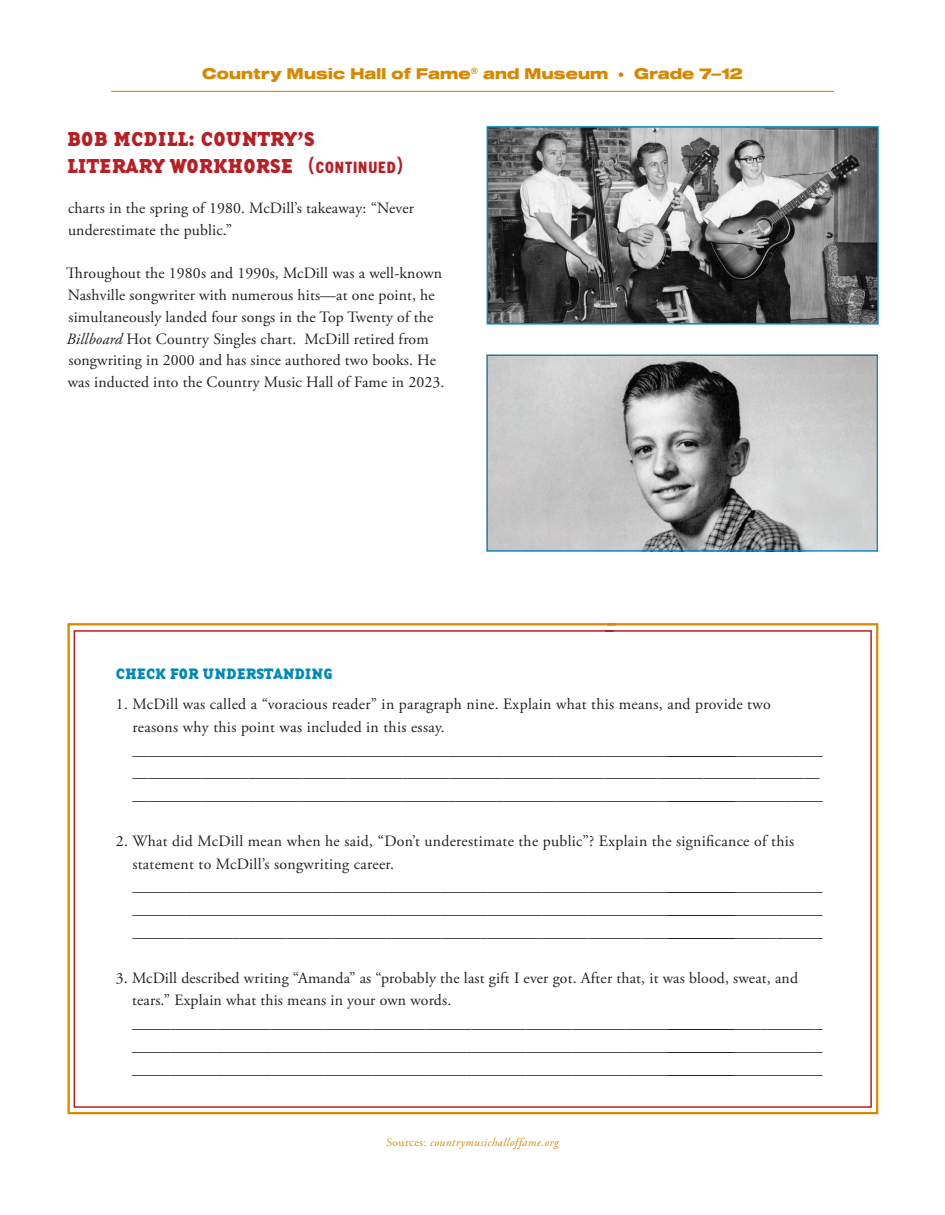
<style>
.page{position:relative;width:945px;height:1215px;background:#fff}
.page>*{position:absolute;margin:0;border:0;box-sizing:border-box;transform-origin:0 0}
.Bio_Name_continued{font:700 21px/27px "Base 12 Serif OT";letter-spacing:.01em;color:#b81f24}
.Bio_Questions{font:15.75px/22.8px "Adobe Garamond Pro";letter-spacing:.01em;color:#231f20}
.t1{font:700 15.75px "Base 12 Serif OT";color:#0089b7}
.t2{font:15px "Sequel 100 Wide 85";letter-spacing:.015em;color:#d78800}
.Bio_Sources{font:italic 11.7px "Adobe Garamond Pro";letter-spacing:.035em;color:#d78800}
.s1{font-size:12px}
.s2{font-family:"Trade Gothic Next LT Pro";font-weight:800;font-stretch:condensed;font-size:22.5px}
.s3{font-family:"Trade Gothic Next LT Pro";font-weight:800;font-stretch:condensed;font-size:15.75px}
.s4{font-style:italic}
.s5{font-style:normal}
</style>
<div class="page">
<hr style="left:111px;top:91px;width:723px;height:1px;background:#d78800">
<svg style="left:67px;top:623px;width:812px;height:492px"></svg>
<img style="left:490px;top:129px;width:386px;height:193px">
<div style="left:487px;top:126px;width:392px;height:199px;border:2px solid #0089b7"></div>
<img style="left:489px;top:357px;width:387px;height:193px">
<div style="left:487px;top:355px;width:391px;height:197px;border:1px solid #0089b7"></div>
<svg style="left:73px;top:629px;width:800px;height:480px"></svg>
<p class="t2" style="left:202px;top:63px;width:542px">Country Music Hall of Fame<sup>®</sup> and Museum <span class="s1">•</span> Grade 7–12</p>
<p class="Bio_Name_continued" style="left:67px;top:125px;width:338px">BOB MCDILL: COUNTRY’S<br>LITERARY WORKHORSE <span class="s2">(</span><span class="s3">CONTINUED</span><span class="s2">)</span></p>
<p class="Bio_Questions" style="left:68px;top:198px;width:348px;line-height:21.8px">charts in the spring of 1980. McDill’s takeaway: “Never underestimate the public.”</p>
<p class="Bio_Questions" style="left:66px;top:263px;width:380px;line-height:21.8px">Throughout the 1980s and 1990s, McDill was a well-known Nashville songwriter with numerous hits—at one point, he simultaneously landed four songs in the Top Twenty of the <span class="s4">Billboard</span> Hot Country Singles chart. McDill retired from songwriting in 2000 and has since authored two books. He was inducted into the Country Music Hall of Fame in 2023.</p>
<p class="t1" style="left:116px;top:664px;width:218px">CHECK FOR UNDERSTANDING</p>
<p class="Bio_Questions" style="left:133px;top:693px;width:692px;text-indent:-17px">1. McDill was called a “voracious reader” in paragraph nine. Explain what this means, and provide two<br>reasons why this point was included in this essay. ________________________________________________________________________________________________________ _________________________________________________________________________________________ ________________________________________________________________________________________________________</p>
<p class="Bio_Questions" style="left:132px;top:830px;width:692px;text-indent:-16px">2. What did McDill mean when he said, “Don’t underestimate the public”? Explain the significance of this statement to McDill’s songwriting career. ________________________________________________________________________________________________________ ________________________________________________________________________________________________________ ________________________________________________________________________________________________________</p>
<p class="Bio_Questions" style="left:132px;top:967px;width:692px;text-indent:-16px">3. McDill described writing “Amanda” as “probably the last gift I ever got. After that, it was blood, sweat, and tears.” Explain what this means in your own words. ________________________________________________________________________________________________________ ________________________________________________________________________________________________________ ________________________________________________________________________________________________________</p>
<p class="Bio_Sources" style="left:386px;top:1136px;width:174px"><span class="s5">Sources:</span> countrymusichalloffame.org</p>
</div>
